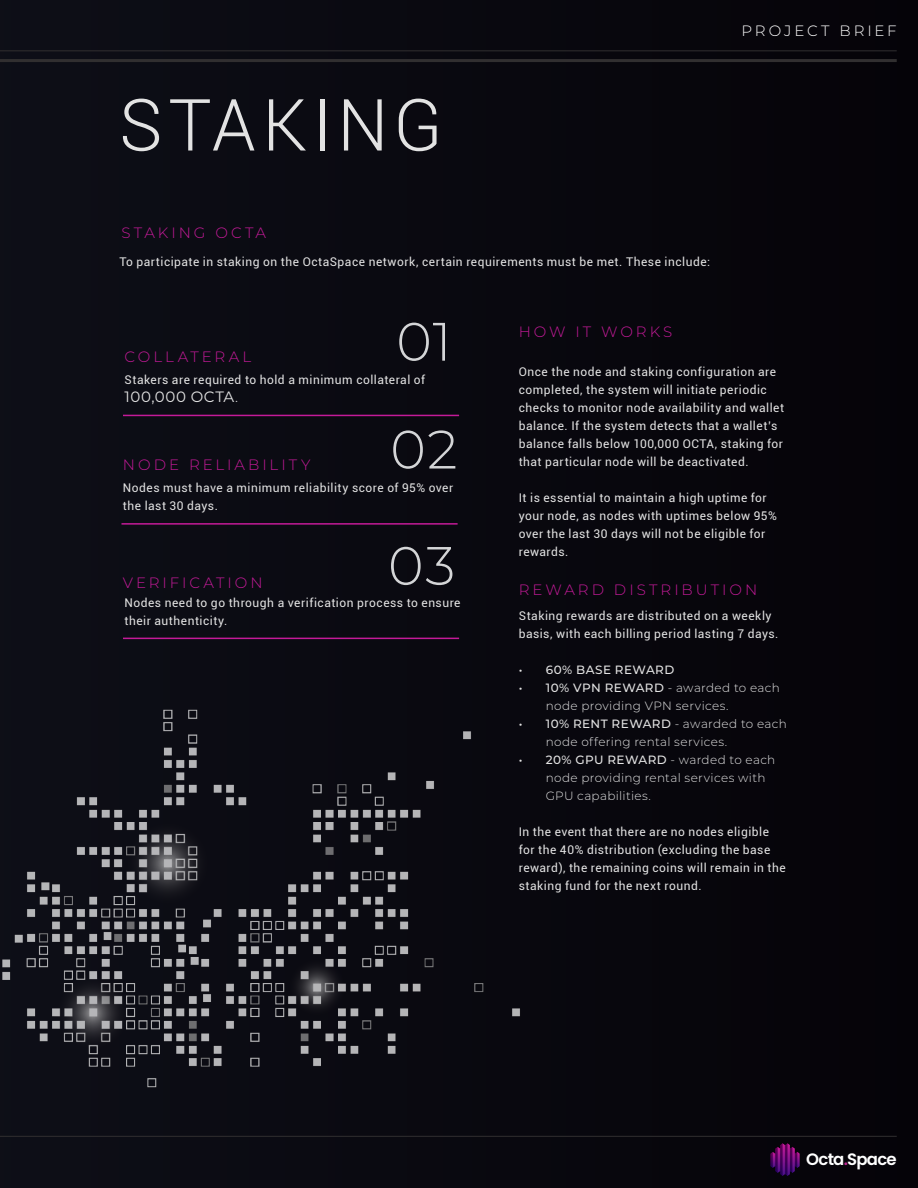
<style>
.page{position:relative;width:918px;height:1188px;background:#fff}
.page>*{position:absolute;margin:0;border:0;box-sizing:border-box;transform-origin:0 0}
.Header{font:300 72px "Roboto";letter-spacing:.075em;color:#e3e3e3}
.Header-2{font:300 54px "Montserrat";color:#d4d5d7}
.t1{font:600 16.5px "Poppins";letter-spacing:-.05em;color:#fff}
.Subheader{font:300 15px "Montserrat";letter-spacing:.2em;color:#c41a98}
.t2{font:300 15px "Montserrat";letter-spacing:.19em;color:#fff}
.Text{font:15px "Montserrat";letter-spacing:.045em;color:#e3e3e3}
.Text-2{font:12px/18px "Roboto";letter-spacing:.04em;color:#e3e3e3}
.t3{font:300 12px/18px "Montserrat";letter-spacing:.03em;color:#e3e3e3}
.t4{font:500 12px "Montserrat";letter-spacing:.04em;color:#e3e3e3}
.s1{font-weight:500}
.s2{font-weight:300}
.s3{color:#be2691}
</style>
<div class="page">
<div style="left:0;top:1px;width:917px;height:1187px;background:#09080e"></div>
<img style="left:770px;top:1144px;width:30px;height:31px">
<hr style="left:0;top:51px;width:897px;height:1px;background:#312f30">
<hr style="left:0;top:59px;width:897px;height:3px;background:#312f30">
<hr style="left:0;top:1136px;width:897px;height:1px;background:#312f30">
<hr style="left:121px;top:523px;width:337px;height:2px;background:#c41a98">
<hr style="left:123px;top:638px;width:336px;height:1px;background:#c41a98">
<hr style="left:123px;top:415px;width:336px;height:1px;background:#c41a98">
<img style="left:2px;top:709px;width:518px;height:379px">
<p class="Header" style="left:119px;top:75px;width:325px">STAKING</p>
<p class="Subheader" style="left:121px;top:223px;width:146px">STAKING OCTA</p>
<p class="Text-2" style="left:119px;top:253px;width:592px">To participate in staking on the OctaSpace network, certain requirements must be met. These include:</p>
<p class="t2" style="left:741px;top:20px;width:157px">PROJECT BRIEF</p>
<p class="Header-2" style="left:396px;top:305px;width:57px">01</p>
<p class="Subheader" style="left:519px;top:322px;width:155px">HOW IT WORKS</p>
<p class="Text-2" style="left:519px;top:362px;width:267px">Once the node and staking configuration are completed, the system will initiate periodic checks to monitor node availability and wallet balance. If the system detects that a wallet’s balance falls below 100,000 OCTA, staking for that particular node will be deactivated.</p>
<p class="Text-2" style="left:519px;top:488px;width:260px">It is essential to maintain a high uptime for your node, as nodes with uptimes below 95% over the last 30 days will not be eligible for rewards.</p>
<p class="Subheader" style="left:519px;top:580px;width:240px">REWARD DISTRIBUTION</p>
<p class="Text-2" style="left:519px;top:607px;width:261px">Staking rewards are distributed on a weekly basis, with each billing period lasting 7 days.</p>
<p class="t4" style="left:519px;top:662px;width:157px">• 60% BASE REWARD</p>
<p class="t3" style="left:546px;top:679px;width:236px;text-indent:-27px"><span class="s1">• 10% VPN REWARD</span> - awarded to each node providing VPN services.</p>
<p class="t3" style="left:546px;top:715px;width:243px;text-indent:-27px"><span class="s1">• 10% RENT REWARD</span> - awarded to each node offering rental services.</p>
<p class="t3" style="left:546px;top:751px;width:231px;text-indent:-27px"><span class="s1">• 20% GPU REWARD</span> - warded to each node providing rental services with<br>GPU capabilities.</p>
<p class="Text-2" style="left:519px;top:823px;width:269px">In the event that there are no nodes eligible for the 40% distribution (excluding the base reward), the remaining coins will remain in the staking fund for the next round.</p>
<p class="Subheader" style="left:125px;top:346px;width:128px">COLLATERAL</p>
<p class="Text-2" style="left:125px;top:370px;width:302px">Stakers are required to hold a minimum collateral of</p>
<p class="Text" style="left:125px;top:386px;width:115px">100,000 OCTA<span class="s2">.</span></p>
<p class="Header-2" style="left:390px;top:413px;width:69px">02</p>
<p class="Subheader" style="left:123px;top:455px;width:189px">NODE RELIABILITY</p>
<p class="Text-2" style="left:123px;top:478px;width:332px">Nodes must have a minimum reliability score of 95% over the last 30 days.</p>
<p class="Header-2" style="left:388px;top:529px;width:69px">03</p>
<p class="Subheader" style="left:123px;top:573px;width:141px">VERIFICATION</p>
<p class="Text-2" style="left:125px;top:593px;width:338px">Nodes need to go through a verification process to ensure their authenticity.</p>
<h3 class="t1" style="left:806px;top:1150px;width:92px">Octa<span class="s3">.</span>Space</h3>
</div>
